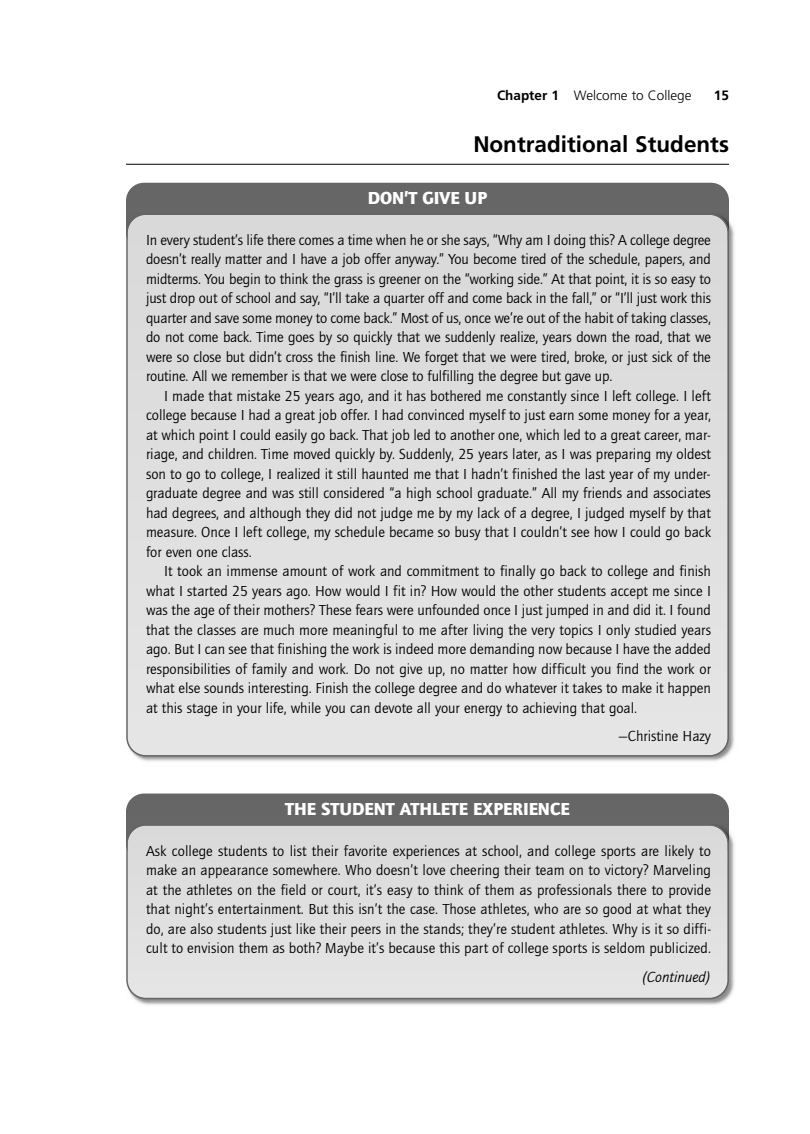
<style>
.page{position:relative;width:810px;height:1134px;background:#fff}
.page>*{position:absolute;margin:0;border:0;box-sizing:border-box;transform-origin:0 0}
.t1{font:700 22.5px "Frutiger";color:#000}
.t2{font:900 18px "Quay Sans EF";color:#fff}
.t3{font:15px/19.5px "Quay Sans EF";color:#000;text-align:justify}
.t4{font:italic 15px "Quay Sans EF";color:#000}
.t5{font:300 13.5px "Frutiger";color:#000}
.t6{font:700 13.5px "Frutiger";color:#000}
.s1{font-weight:700}
</style>
<div class="page">
<hr style="left:126px;top:164px;width:603px;height:1px;background:#000">
<div style="left:126px;top:183px;width:603px;height:67px;background:#666;border-radius:18px"></div>
<div style="left:126px;top:215px;width:603px;height:542px;background:#dfdfdf"></div>
<div style="left:126px;top:794px;width:603px;height:67px;background:#666;border-radius:18px"></div>
<img style="left:134px;top:832px;width:601px;height:173px">
<div style="left:126px;top:825px;width:603px;height:174px;background:#dfdfdf"></div>
<p class="t5" style="left:497px;top:90px;width:196px"><span class="s1">Chapter 1</span> Welcome to College</p>
<p class="t6" style="left:714px;top:90px;width:17px">15</p>
<p class="t1" style="left:473px;top:135px;width:257px">Nontraditional Students</p>
<p class="t2" style="left:368px;top:191px;width:121px">DON’T GIVE UP</p>
<p class="t3" style="left:146px;top:231px;width:566px">In every student’s life there comes a time when he or she says, “Why am I doing this? A college degree</p>
<p class="t3" style="left:146px;top:251px;width:566px">doesn’t really matter and I have a job offer anyway.” You become tired of the schedule, papers, and</p>
<p class="t3" style="left:146px;top:270px;width:566px">midterms. You begin to think the grass is greener on the “working side.” At that point, it is so easy to</p>
<p class="t3" style="left:146px;top:290px;width:566px">just drop out of school and say, “I’ll take a quarter off and come back in the fall,” or “I’ll just work this</p>
<p class="t3" style="left:146px;top:309px;width:566px">quarter and save some money to come back.” Most of us, once we’re out of the habit of taking classes,</p>
<p class="t3" style="left:146px;top:329px;width:566px">do not come back. Time goes by so quickly that we suddenly realize, years down the road, that we</p>
<p class="t3" style="left:146px;top:348px;width:566px">were so close but didn’t cross the finish line. We forget that we were tired, broke, or just sick of the</p>
<p class="t3" style="left:146px;top:368px;width:468px">routine. All we remember is that we were close to fulfilling the degree but gave up.</p>
<p class="t3" style="left:164px;top:387px;width:548px">I made that mistake 25 years ago, and it has bothered me constantly since I left college. I left</p>
<p class="t3" style="left:146px;top:407px;width:566px">college because I had a great job offer. I had convinced myself to just earn some money for a year,</p>
<p class="t3" style="left:146px;top:426px;width:566px">at which point I could easily go back. That job led to another one, which led to a great career, mar-</p>
<p class="t3" style="left:146px;top:446px;width:566px">riage, and children. Time moved quickly by. Suddenly, 25 years later, as I was preparing my oldest</p>
<p class="t3" style="left:146px;top:465px;width:566px">son to go to college, I realized it still haunted me that I hadn’t finished the last year of my under-</p>
<p class="t3" style="left:146px;top:485px;width:566px">graduate degree and was still considered “a high school graduate.” All my friends and associates</p>
<p class="t3" style="left:146px;top:504px;width:566px">had degrees, and although they did not judge me by my lack of a degree, I judged myself by that</p>
<p class="t3" style="left:146px;top:524px;width:567px">measure. Once I left college, my schedule became so busy that I couldn’t see how I could go back</p>
<p class="t3" style="left:146px;top:543px;width:107px">for even one class.</p>
<p class="t3" style="left:164px;top:563px;width:548px">It took an immense amount of work and commitment to finally go back to college and finish</p>
<p class="t3" style="left:146px;top:582px;width:566px">what I started 25 years ago. How would I fit in? How would the other students accept me since I</p>
<p class="t3" style="left:146px;top:602px;width:566px">was the age of their mothers? These fears were unfounded once I just jumped in and did it. I found</p>
<p class="t3" style="left:146px;top:621px;width:567px">that the classes are much more meaningful to me after living the very topics I only studied years</p>
<p class="t3" style="left:146px;top:641px;width:566px">ago. But I can see that finishing the work is indeed more demanding now because I have the added</p>
<p class="t3" style="left:146px;top:660px;width:566px">responsibilities of family and work. Do not give up, no matter how difficult you find the work or</p>
<p class="t3" style="left:146px;top:680px;width:566px">what else sounds interesting. Finish the college degree and do whatever it takes to make it happen</p>
<p class="t3" style="left:146px;top:699px;width:493px">at this stage in your life, while you can devote all your energy to achieving that goal.</p>
<p class="t3" style="left:619px;top:728px;width:94px">—Christine Hazy</p>
<p class="t2" style="left:285px;top:802px;width:286px">THE STUDENT ATHLETE EXPERIENCE</p>
<p class="t3" style="left:146px;top:842px;width:566px">Ask college students to list their favorite experiences at school, and college sports are likely to make an appearance somewhere. Who doesn’t love cheering their team on to victory? Marveling at the athletes on the field or court, it’s easy to think of them as professionals there to provide that night’s entertainment. But this isn’t the case. Those athletes, who are so good at what they do, are also students just like their peers in the stands; they’re student athletes. Why is it so diffi&shy;cult to envision them as both? Maybe it’s because this part of college sports is seldom publicized.</p>
<p class="t4" style="left:642px;top:971px;width:71px">(Continued)</p>
</div>
